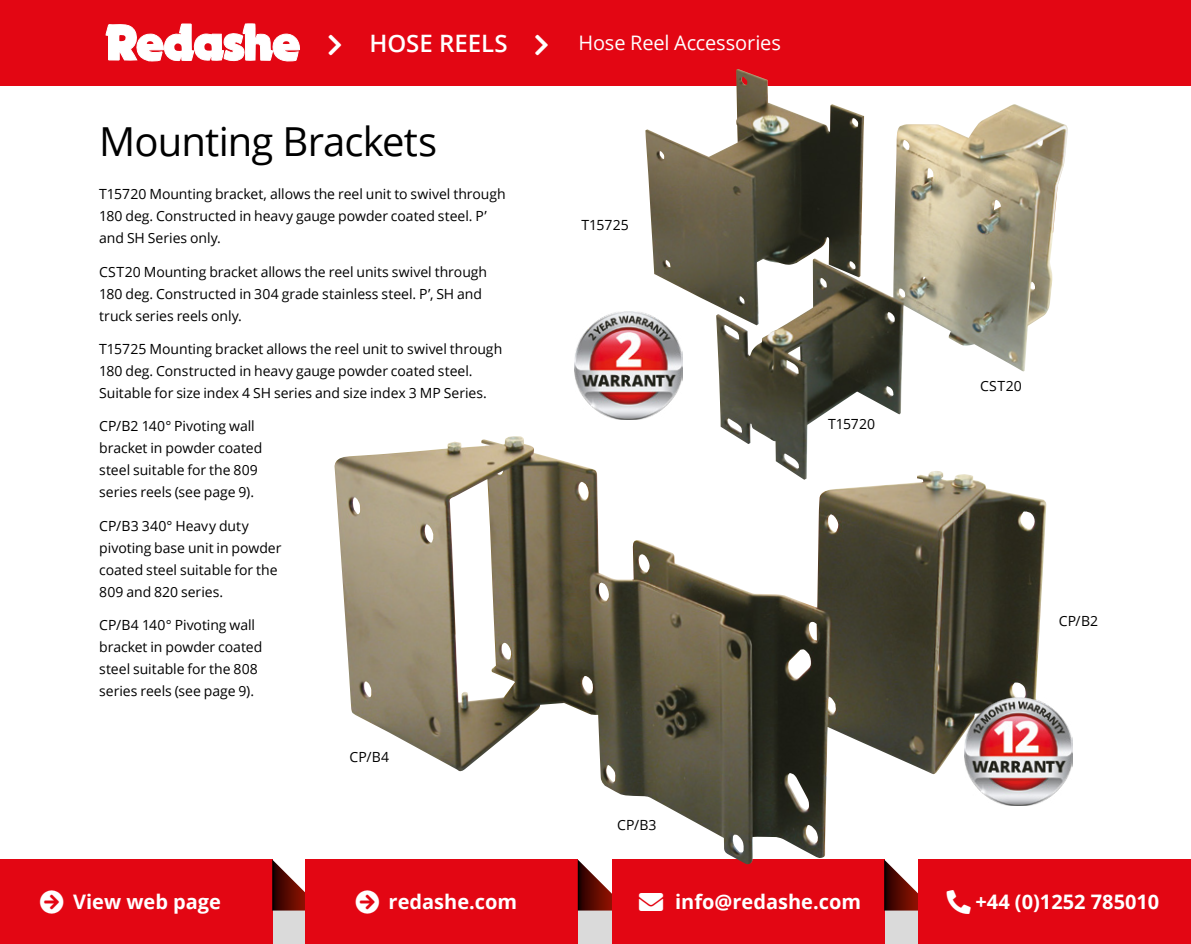
<style>
.page{position:relative;width:1191px;height:944px;background:#fff}
.page>*{position:absolute;margin:0;border:0;box-sizing:border-box;transform-origin:0 0}
.t1{font:40px "Open Sans";letter-spacing:-.02em;color:#000}
.t2{font:600 24px "Open Sans";color:#fff}
.t3{font:700 20px "Open Sans";color:#fff}
.t4{font:20px "Open Sans";letter-spacing:-.01em;color:#fff}
.t5{font:14px/22px "Open Sans";letter-spacing:-.005em;color:#000}
</style>
<div class="page">
<div style="left:0;top:1px;width:1191px;height:85px;background:#e30613"></div>
<svg style="left:105px;top:23px;width:195px;height:39px"></svg>
<div style="left:0;top:911px;width:1191px;height:33px;background:#dadada"></div>
<div style="left:0;top:859px;width:272px;height:85px;background:#e30613"></div>
<svg style="left:272px;top:859px;width:33px;height:52px"></svg>
<div style="left:305px;top:859px;width:273px;height:85px;background:#e30613"></div>
<svg style="left:578px;top:864px;width:34px;height:47px"></svg>
<div style="left:612px;top:859px;width:272px;height:85px;background:#e30613"></div>
<svg style="left:884px;top:864px;width:34px;height:47px"></svg>
<div style="left:918px;top:859px;width:273px;height:85px;background:#e30613"></div>
<img style="left:645px;top:69px;width:422px;height:367px">
<img style="left:334px;top:436px;width:712px;height:428px">
<img style="left:964px;top:697px;width:108px;height:109px">
<img style="left:574px;top:311px;width:108px;height:109px">
<h2 class="t2" style="left:369px;top:27px;width:140px">HOSE REELS</h2>
<h1 class="t1" style="left:99px;top:114px;width:339px">Mounting Brackets</h1>
<p class="t5" style="left:99px;top:183px;width:408px">T15720 Mounting bracket, allows the reel unit to swivel through<br>180 deg. Constructed in heavy gauge powder coated steel. P’ and SH Series only.</p>
<p class="t5" style="left:99px;top:260px;width:389px">CST20 Mounting bracket allows the reel units swivel through<br>180 deg. Constructed in 304 grade stainless steel. P’, SH and truck series reels only.</p>
<p class="t5" style="left:99px;top:337px;width:404px">T15725 Mounting bracket allows the reel unit to swivel through<br>180 deg. Constructed in heavy gauge powder coated steel.<br>Suitable for size index 4 SH series and size index 3 MP Series.</p>
<p class="t5" style="left:99px;top:415px;width:165px">CP/B2 140° Pivoting wall bracket in powder coated steel suitable for the 809 series reels (see page 9).</p>
<p class="t5" style="left:99px;top:514px;width:184px">CP/B3 340° Heavy duty pivoting base unit in powder coated steel suitable for the<br>809 and 820 series.</p>
<p class="t5" style="left:99px;top:613px;width:165px">CP/B4 140° Pivoting wall bracket in powder coated steel suitable for the 808 series reels (see page 9).</p>
<p class="t5" style="left:349px;top:746px;width:41px">CP/B4</p>
<h3 class="t4" style="left:578px;top:29px;width:204px">Hose Reel Accessories</h3>
<p class="t5" style="left:581px;top:213px;width:49px">T15725</p>
<p class="t5" style="left:828px;top:412px;width:49px">T15720</p>
<p class="t5" style="left:617px;top:813px;width:41px">CP/B3</p>
<p class="t5" style="left:980px;top:374px;width:43px">CST20</p>
<p class="t5" style="left:1058px;top:609px;width:41px">CP/B2</p>
<h3 class="t3" style="left:40px;top:887px;width:183px">□●▼ View web page</h3>
<h3 class="t3" style="left:355px;top:887px;width:163px">□●▼ redashe.com</h3>
<h3 class="t3" style="left:639px;top:887px;width:223px">■❖●□ info@redashe.com</h3>
<h3 class="t3" style="left:975px;top:887px;width:185px">+44 (0)1252 785010</h3>
</div>
